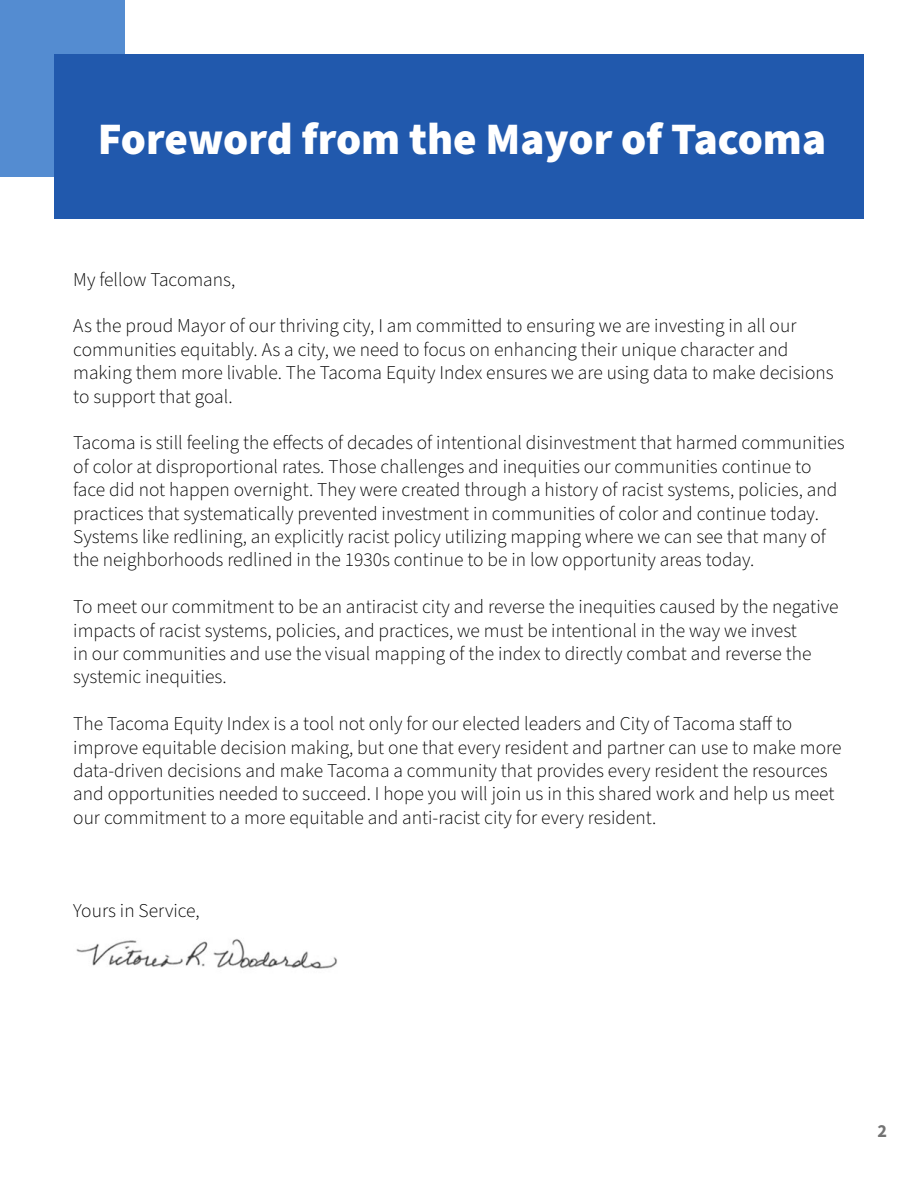
<style>
.page{position:relative;width:918px;height:1188px;background:#fff}
.page>*{position:absolute;margin:0;border:0;box-sizing:border-box;transform-origin:0 0}
.t1{font:900 45px "Source Sans Pro";color:#fff}
.t2{font:300 19.5px/23.4px "Source Sans Pro";color:#000}
.t3{font:700 18px "Source Sans Pro";color:#000}
</style>
<div class="page">
<div style="left:0;top:0;width:124px;height:176px;background:#548cd1"></div>
<div style="left:54px;top:54px;width:810px;height:164px;background:#2159ad"></div>
<img style="left:76px;top:939px;width:261px;height:30px">
<h1 class="t1" style="left:98px;top:108px;width:730px">Foreword from the Mayor of Tacoma</h1>
<p class="t2" style="left:73px;top:268px;width:163px">My fellow Tacomans,</p>
<p class="t2" style="left:73px;top:315px;width:762px">As the proud Mayor of our thriving city, I am committed to ensuring we are investing in all our communities equitably. As a city, we need to focus on enhancing their unique character and making them more livable. The Tacoma Equity Index ensures we are using data to make decisions to support that goal.</p>
<p class="t2" style="left:73px;top:432px;width:773px">Tacoma is still feeling the effects of decades of intentional disinvestment that harmed communities of color at disproportional rates. Those challenges and inequities our communities continue to face did not happen overnight. They were created through a history of racist systems, policies, and practices that systematically prevented investment in communities of color and continue today.<br>Systems like redlining, an explicitly racist policy utilizing mapping where we can see that many of the neighborhoods redlined in the 1930s continue to be in low opportunity areas today.</p>
<p class="t2" style="left:73px;top:596px;width:767px">To meet our commitment to be an antiracist city and reverse the inequities caused by the negative impacts of racist systems, policies, and practices, we must be intentional in the way we invest<br>in our communities and use the visual mapping of the index to directly combat and reverse the systemic inequities.</p>
<p class="t2" style="left:73px;top:713px;width:770px">The Tacoma Equity Index is a tool not only for our elected leaders and City of Tacoma staff to improve equitable decision making, but one that every resident and partner can use to make more data-driven decisions and make Tacoma a community that provides every resident the resources and opportunities needed to succeed. I hope you will join us in this shared work and help us meet our commitment to a more equitable and anti-racist city for every resident.</p>
<p class="t2" style="left:73px;top:900px;width:128px">Yours in Service,</p>
<p class="t3" style="left:877px;top:1119px;width:11px">2</p>
</div>
